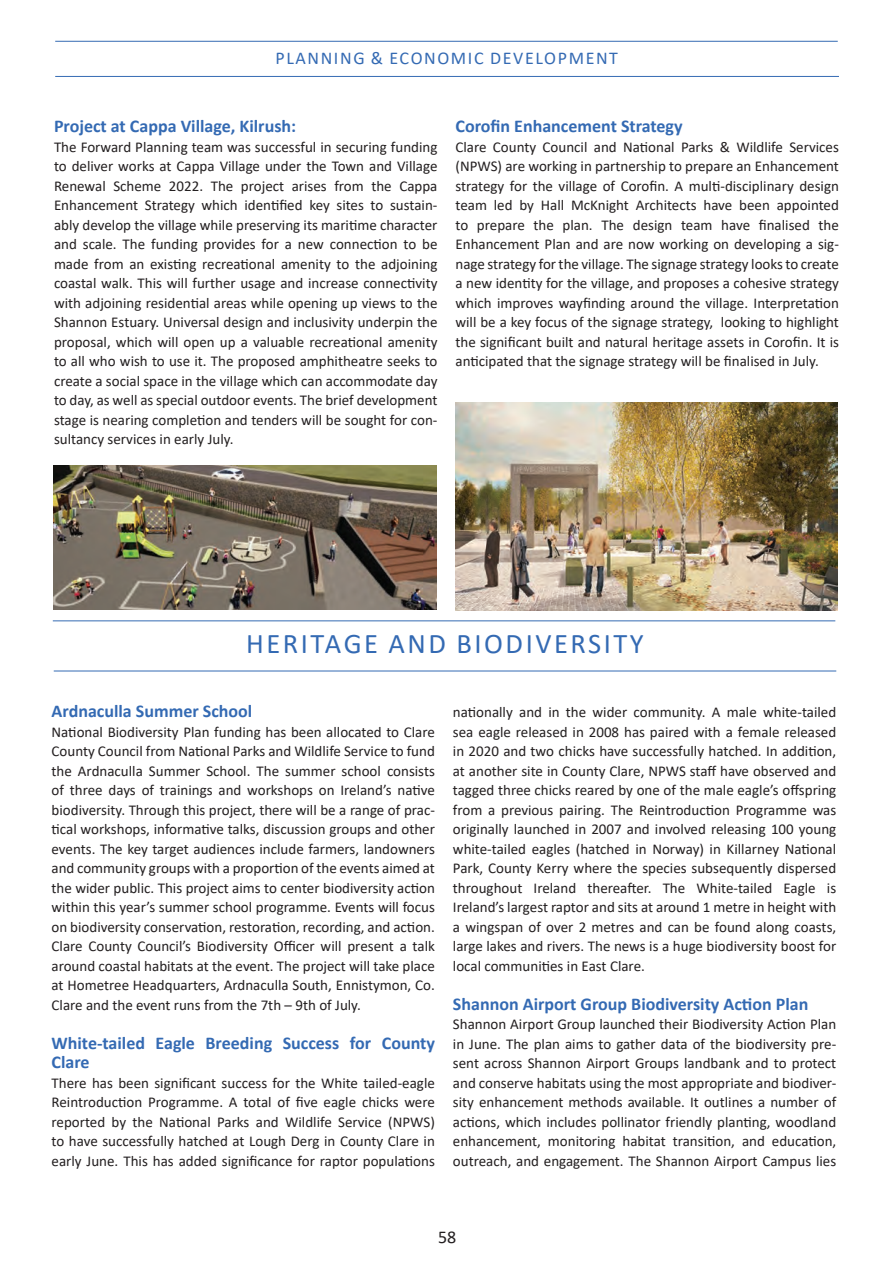
<style>
.page{position:relative;width:893px;height:1263px;background:#fff}
.page>*{position:absolute;margin:0;border:0;box-sizing:border-box;transform-origin:0 0}
.t1{font:28.5px "Calibri";letter-spacing:.09em;color:#346ab3}
.t2{font:700 18px/19.5px "Calibri";color:#346ab3}
.t3{font:18px "Calibri";letter-spacing:.09em;color:#346ab3}
.t4{font:18px "Calibri";color:#231f20}
.t5{font:15px/19.5px "Calibri";color:#231f20;text-align:justify}
</style>
<div class="page">
<hr style="left:55px;top:76px;width:784px;height:1px;background:#346ab3">
<hr style="left:55px;top:41px;width:783px;height:1px;background:#346ab3">
<hr style="left:54px;top:671px;width:782px;height:1px;background:#346ab3">
<img style="left:54px;top:466px;width:382px;height:144px">
<img style="left:455px;top:403px;width:383px;height:207px">
<hr style="left:53px;top:620px;width:782px;height:1px;background:#346ab3">
<p class="t3" style="left:275px;top:45px;width:344px">PLANNING &amp; ECONOMIC DEVELOPMENT</p>
<p class="t2" style="left:54px;top:116px;width:244px">Project at Cappa Village, Kilrush:</p>
<p class="t5" style="left:54px;top:136px;width:385px">The Forward Planning team was successful in securing funding to deliver works at Cappa Village under the Town and Village Renewal Scheme 2022. The project arises from the Cappa Enhancement Strategy which identified key sites to sustain&shy;ably develop the village while preserving its maritime character and scale. The funding provides for a new connection to be made from an existing recreational amenity to the adjoining coastal walk. This will further usage and increase connectivity with adjoining residential areas while opening up views to the Shannon Estuary. Universal design and inclusivity underpin the proposal, which will open up a valuable recreational amenity to all who wish to use it. The proposed amphitheatre seeks to create a social space in the village which can accommodate day to day, as well as special outdoor events. The brief development stage is nearing completion and tenders will be sought for con&shy;sultancy services in early July.</p>
<p class="t2" style="left:455px;top:116px;width:229px">Corofin Enhancement Strategy</p>
<p class="t5" style="left:455px;top:136px;width:385px">Clare County Council and National Parks &amp; Wildlife Services (NPWS) are working in partnership to prepare an Enhancement strategy for the village of Corofin. A multi-disciplinary design team led by Hall McKnight Architects have been appointed to prepare the plan. The design team have finalised the Enhancement Plan and are now working on developing a sig&shy;nage strategy for the village. The signage strategy looks to create a new identity for the village, and proposes a cohesive strategy which improves wayfinding around the village. Interpretation will be a key focus of the signage strategy, looking to highlight the significant built and natural heritage assets in Corofin. It is anticipated that the signage strategy will be finalised in July.</p>
<h1 class="t1" style="left:246px;top:624px;width:399px">HERITAGE AND BIODIVERSITY</h1>
<p class="t2" style="left:52px;top:701px;width:202px">Ardnaculla Summer School</p>
<p class="t5" style="left:52px;top:721px;width:385px">National Biodiversity Plan funding has been allocated to Clare County Council from National Parks and Wildlife Service to fund the Ardnaculla Summer School. The summer school consists of three days of trainings and workshops on Ireland’s native biodiversity. Through this project, there will be a range of prac&shy;tical workshops, informative talks, discussion groups and other events. The key target audiences include farmers, landowners and community groups with a proportion of the events aimed at the wider public. This project aims to center biodiversity action within this year’s summer school programme. Events will focus on biodiversity conservation, restoration, recording, and action.<br>Clare County Council’s Biodiversity Officer will present a talk around coastal habitats at the event. The project will take place at Hometree Headquarters, Ardnaculla South, Ennistymon, Co.<br>Clare and the event runs from the 7th – 9th of July.</p>
<p class="t2" style="left:52px;top:1033px;width:385px">White-tailed Eagle Breeding Success for County<br>Clare</p>
<p class="t5" style="left:52px;top:1072px;width:385px">There has been significant success for the White tailed-eagle Reintroduction Programme. A total of five eagle chicks were reported by the National Parks and Wildlife Service (NPWS) to have successfully hatched at Lough Derg in County Clare in early June. This has added significance for raptor populations</p>
<p class="t5" style="left:453px;top:702px;width:385px">nationally and in the wider community. A male white-tailed sea eagle released in 2008 has paired with a female released in 2020 and two chicks have successfully hatched. In addition, at another site in County Clare, NPWS staff have observed and tagged three chicks reared by one of the male eagle’s offspring from a previous pairing. The Reintroduction Programme was originally launched in 2007 and involved releasing 100 young white-tailed eagles (hatched in Norway) in Killarney National Park, County Kerry where the species subsequently dispersed throughout Ireland thereafter. The White-tailed Eagle is Ireland’s largest raptor and sits at around 1 metre in height with a wingspan of over 2 metres and can be found along coasts, large lakes and rivers. The news is a huge biodiversity boost for local communities in East Clare.</p>
<p class="t2" style="left:453px;top:994px;width:357px">Shannon Airport Group Biodiversity Action Plan</p>
<p class="t5" style="left:453px;top:1014px;width:385px">Shannon Airport Group launched their Biodiversity Action Plan in June. The plan aims to gather data of the biodiversity pre&shy;sent across Shannon Airport Groups landbank and to protect and conserve habitats using the most appropriate and biodiver&shy;sity enhancement methods available. It outlines a number of actions, which includes pollinator friendly planting, woodland enhancement, monitoring habitat transition, and education, outreach, and engagement. The Shannon Airport Campus lies</p>
<p class="t4" style="left:438px;top:1224px;width:20px">58</p>
</div>
